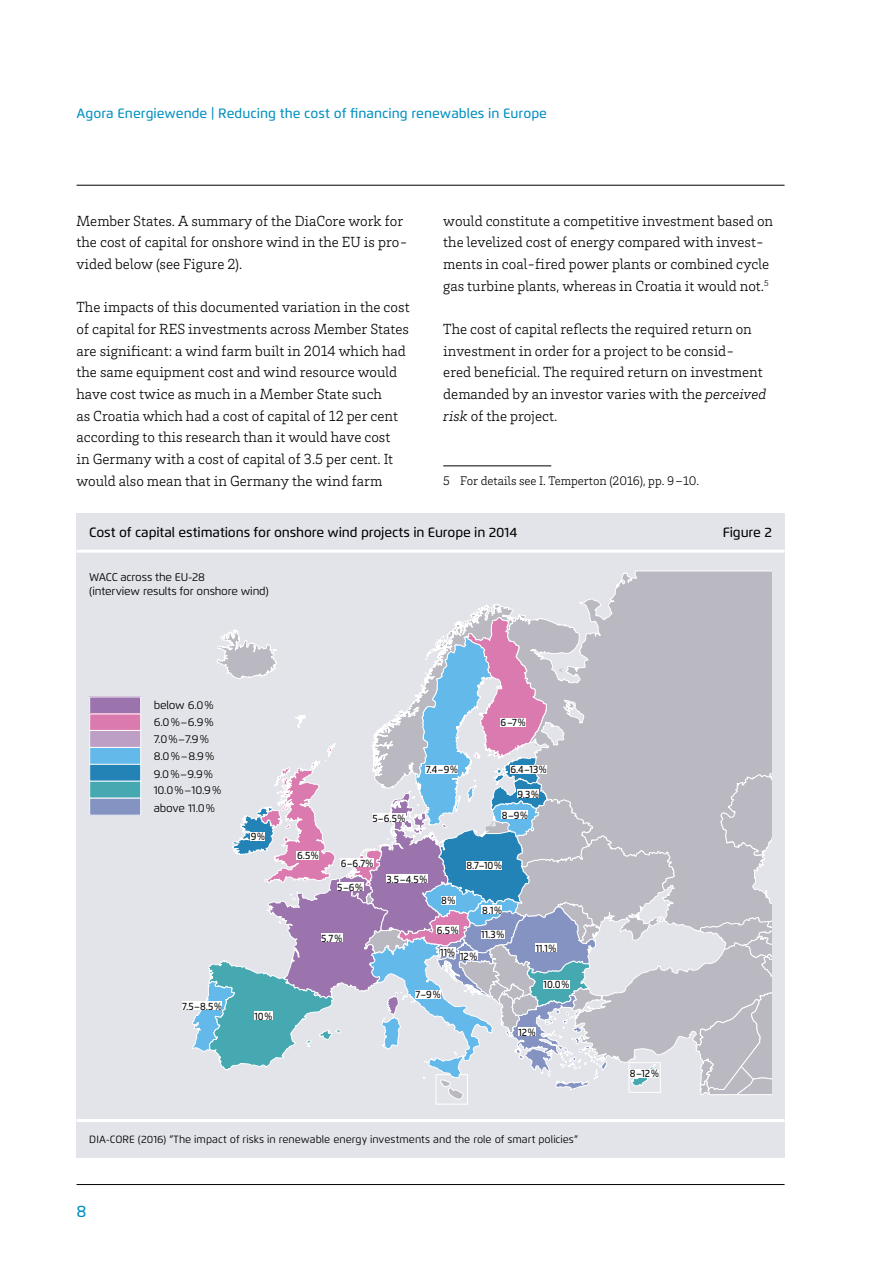
<style>
.page{position:relative;width:893px;height:1263px;background:#fff}
.page>*{position:absolute;margin:0;border:0;box-sizing:border-box;transform-origin:0 0}
.t1{font:500 16.5px "Flexo";color:#008fc1}
.t2{font:300 15px/21.6px "Brix Slab";color:#000}
.t3{font:500 13.5px "Flexo";letter-spacing:-.01em;color:#000}
.t4{font:500 13.5px "Flexo";letter-spacing:.005em;color:#008fc1}
.t5{font:300 12.75px "Brix Slab";color:#000}
.t6{font:11.25px/17px "Flexo";letter-spacing:-.015em;color:#000}
.t7{font:500 10.5px/21.3px "Flexo";color:#000;scale:.9 1}
.t8{font:10.5px "Flexo";color:#000}
.s1{font-style:italic}
</style>
<div class="page">
<hr style="left:77px;top:1184px;width:707px;height:1px;background:#000">
<hr style="left:77px;top:185px;width:707px;height:1px;background:#000">
<hr style="left:443px;top:466px;width:108px;height:1px;background:#000">
<div style="left:77px;top:513px;width:707px;height:645px;background:#e2e4e9"></div>
<hr style="left:77px;top:550px;width:707px;height:3px;background:#fff">
<hr style="left:77px;top:1119px;width:707px;height:3px;background:#fff">
<div style="left:436px;top:1074px;width:32px;height:30px;border:1px solid #fff"></div>
<svg style="left:579px;top:571px;width:193px;height:32px"></svg>
<svg style="left:192px;top:603px;width:580px;height:496px"></svg>
<div style="left:90px;top:697px;width:51px;height:17px;background:#9b74ad"></div>
<div style="left:89px;top:696px;width:52px;height:18px;border:1px solid #fff"></div>
<div style="left:90px;top:714px;width:51px;height:17px;background:#db7aaf"></div>
<div style="left:89px;top:713px;width:52px;height:18px;border:1px solid #fff"></div>
<div style="left:90px;top:730px;width:51px;height:17px;background:#bd9ec4"></div>
<div style="left:89px;top:730px;width:52px;height:18px;border:1px solid #fff"></div>
<div style="left:90px;top:747px;width:51px;height:17px;background:#63b9e9"></div>
<div style="left:89px;top:747px;width:52px;height:18px;border:1px solid #fff"></div>
<div style="left:90px;top:764px;width:51px;height:17px;background:#2383b6"></div>
<div style="left:89px;top:764px;width:52px;height:18px;border:1px solid #fff"></div>
<div style="left:90px;top:781px;width:51px;height:17px;background:#46a9b1"></div>
<div style="left:89px;top:781px;width:52px;height:17px;border:1px solid #fff"></div>
<div style="left:90px;top:798px;width:51px;height:17px;background:#8493c2"></div>
<div style="left:89px;top:798px;width:52px;height:17px;border:1px solid #fff"></div>
<div style="left:501px;top:718px;width:25px;height:8px;background:#fff"></div>
<div style="left:426px;top:765px;width:32px;height:8px;background:#fff"></div>
<div style="left:510px;top:765px;width:37px;height:8px;background:#fff"></div>
<div style="left:517px;top:789px;width:22px;height:9px;background:#fff"></div>
<div style="left:502px;top:811px;width:26px;height:8px;background:#fff"></div>
<div style="left:466px;top:861px;width:36px;height:8px;background:#fff"></div>
<div style="left:340px;top:858px;width:34px;height:9px;background:#fff"></div>
<div style="left:337px;top:883px;width:27px;height:8px;background:#fff"></div>
<div style="left:321px;top:934px;width:22px;height:8px;background:#fff"></div>
<div style="left:386px;top:874px;width:42px;height:9px;background:#fff"></div>
<div style="left:372px;top:813px;width:33px;height:9px;background:#fff"></div>
<div style="left:297px;top:851px;width:22px;height:8px;background:#fff"></div>
<div style="left:251px;top:832px;width:14px;height:8px;background:#fff"></div>
<div style="left:441px;top:896px;width:14px;height:8px;background:#fff"></div>
<div style="left:482px;top:905px;width:20px;height:8px;background:#fff"></div>
<div style="left:437px;top:926px;width:22px;height:8px;background:#fff"></div>
<div style="left:481px;top:930px;width:23px;height:8px;background:#fff"></div>
<div style="left:460px;top:951px;width:17px;height:9px;background:#fff"></div>
<div style="left:440px;top:947px;width:15px;height:9px;background:#fff"></div>
<div style="left:415px;top:990px;width:26px;height:8px;background:#fff"></div>
<div style="left:254px;top:1011px;width:18px;height:9px;background:#fff"></div>
<div style="left:182px;top:1002px;width:40px;height:8px;background:#fff"></div>
<div style="left:535px;top:943px;width:22px;height:9px;background:#fff"></div>
<div style="left:543px;top:980px;width:27px;height:8px;background:#fff"></div>
<div style="left:518px;top:1028px;width:18px;height:8px;background:#fff"></div>
<div style="left:630px;top:1069px;width:29px;height:8px;background:#fff"></div>
<p class="t4" style="left:77px;top:105px;width:472px">Agora Energiewende | Reducing the cost of financing renewables in Europe</p>
<p class="t2" style="left:77px;top:209px;width:333px">Member States. A summary of the DiaCore work for the cost of capital for onshore wind in the EU is pro&shy;vided below (see Figure 2).</p>
<p class="t2" style="left:77px;top:296px;width:335px">The impacts of this documented variation in the cost of capital for RES investments across Member States are significant: a wind farm built in 2014 which had the same equipment cost and wind resource would have cost twice as much in a Member State such<br>as Croatia which had a cost of capital of 12 per cent according to this research than it would have cost<br>in Germany with a cost of capital of 3.5 per cent. It would also mean that in Germany the wind farm</p>
<p class="t2" style="left:443px;top:209px;width:331px">would constitute a competitive investment based on the levelized cost of energy compared with invest&shy;ments in coal-fired power plants or combined cycle gas turbine plants, whereas in Croatia it would not.<sup>5</sup></p>
<p class="t2" style="left:443px;top:318px;width:325px">The cost of capital reflects the required return on investment in order for a project to be consid-<br>ered beneficial. The required return on investment demanded by an investor varies with the <span class="s1">perceived risk</span> of the project.</p>
<p class="t5" style="left:443px;top:473px;width:257px">5 For details see I. Temperton (2016), pp. 9–10.</p>
<p class="t3" style="left:89px;top:524px;width:429px">Cost of capital estimations for onshore wind projects in Europe in 2014</p>
<p class="t3" style="left:723px;top:524px;width:51px">Figure 2</p>
<p class="t6" style="left:89px;top:571px;width:181px;line-height:13.5px">WACC across the EU-28<br>(interview results for onshore wind)</p>
<p class="t6" style="left:154px;top:697px;width:61px;line-height:16.5px">below 6.0 %<br>6.0 %–6.9 %</p>
<p class="t6" style="left:154px;top:731px;width:69px">7.0 %–7.9 %<br>8.0 %–8.9 %<br>9.0 %–9.9 %<br>10.0 %–10.9 %</p>
<p class="t6" style="left:154px;top:799px;width:63px">above 11.0 %</p>
<p class="t7" style="left:182px;top:996px;width:46px">7.5–8.5%</p>
<p class="t7" style="left:251px;top:826px;width:17px">9%</p>
<p class="t7" style="left:254px;top:1005px;width:21px">10%</p>
<p class="t7" style="left:297px;top:845px;width:26px">6.5%</p>
<p class="t7" style="left:372px;top:807px;width:38px">5–6.5%</p>
<p class="t7" style="left:501px;top:712px;width:29px">6–7%</p>
<p class="t7" style="left:426px;top:759px;width:37px">7.4–9%</p>
<p class="t7" style="left:510px;top:759px;width:42px">6.4–13%</p>
<p class="t7" style="left:502px;top:783px;width:43px;text-indent:16px">9.3%<br>8–9%</p>
<p class="t7" style="left:341px;top:852px;width:38px">6–6.7%</p>
<p class="t7" style="left:466px;top:855px;width:41px">8.7–10%</p>
<p class="t7" style="left:337px;top:877px;width:30px">5–6%</p>
<p class="t7" style="left:386px;top:869px;width:47px">3.5–4.5%</p>
<p class="t7" style="left:441px;top:890px;width:17px">8%</p>
<p class="t7" style="left:482px;top:899px;width:24px">8.1%</p>
<p class="t7" style="left:321px;top:928px;width:25px">5.7%</p>
<p class="t7" style="left:437px;top:919px;width:26px">6.5%</p>
<p class="t7" style="left:481px;top:924px;width:27px">11.3%</p>
<p class="t7" style="left:440px;top:941px;width:18px">11%</p>
<p class="t7" style="left:460px;top:945px;width:21px">12%</p>
<p class="t7" style="left:416px;top:984px;width:29px">7–9%</p>
<p class="t7" style="left:536px;top:937px;width:25px">11.1%</p>
<p class="t7" style="left:544px;top:974px;width:30px">10.0%</p>
<p class="t7" style="left:518px;top:1022px;width:21px">12%</p>
<p class="t8" style="left:89px;top:1133px;width:490px">DIA-CORE (2016) “The impact of risks in renewable energy investments and the role of smart policies“</p>
<p class="t1" style="left:77px;top:1201px;width:12px">8</p>
<p class="t7" style="left:630px;top:1063px;width:34px">8–12%</p>
</div>
